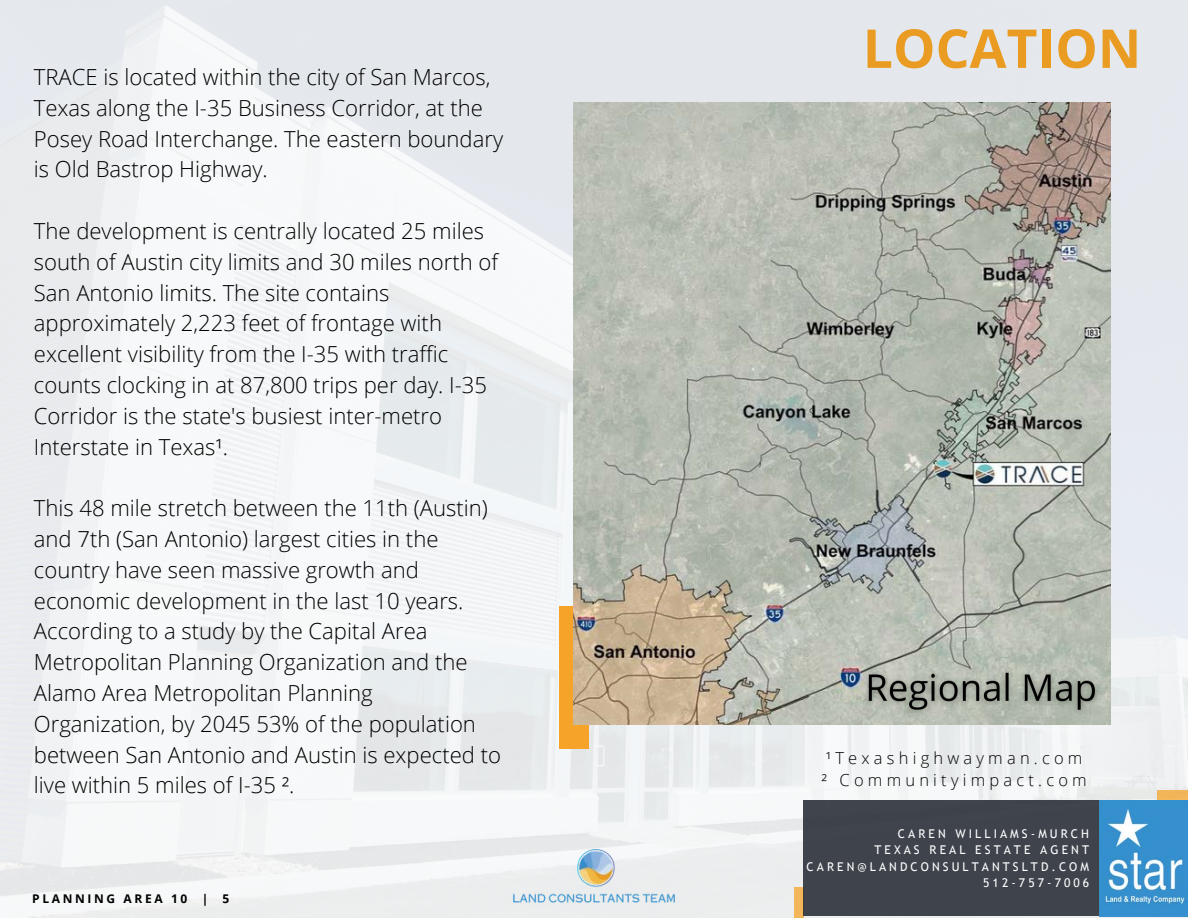
<style>
.page{position:relative;width:1188px;height:918px;background:#fff}
.page>*{position:absolute;margin:0;border:0;box-sizing:border-box;transform-origin:0 0}
.t1{font:700 53.55px "Open Sans";color:#ea9c22}
.t2{font:300 22.05px/30.8px "Open Sans";color:#000}
.t3{font:300 16.5px/22.5px "Open Sans";letter-spacing:.255em;color:#000}
.t4{font:12px "Trebuchet MS";letter-spacing:.255em;color:#fff}
.t5{font:700 12px "Open Sans";letter-spacing:.22em;color:#000}
</style>
<div class="page">
<img style="left:0;top:0;width:1188px;height:918px">
<div style="left:559px;top:606px;width:29px;height:142px;background:#f6a429"></div>
<img style="left:574px;top:103px;width:536px;height:622px">
<img style="left:493px;top:836px;width:202px;height:82px">
<div style="left:794px;top:887px;width:10px;height:31px;background:#f3b65a"></div>
<div style="left:804px;top:800px;width:373px;height:116px;background:#3f434c"></div>
<img style="left:1099px;top:800px;width:89px;height:116px">
<div style="left:1157px;top:790px;width:31px;height:9px;background:#f2b558"></div>
<img style="left:860px;top:661px;width:244px;height:59px">
<p class="t2" style="left:34px;top:61px;width:458px">TRACE is located within the city of San Marcos,</p>
<p class="t2" style="left:34px;top:92px;width:471px">Texas along the I-35 Business Corridor, at the<br>Posey Road Interchange. The eastern boundary is Old Bastrop Highway.</p>
<p class="t2" style="left:34px;top:215px;width:466px">The development is centrally located 25 miles south of Austin city limits and 30 miles north of San Antonio limits. The site contains approximately 2,223 feet of frontage with excellent visibility from the I-35 with traffic counts clocking in at 87,800 trips per day. I-35<br>Corridor is the state's busiest inter-metro Interstate in Texas¹.</p>
<p class="t2" style="left:34px;top:492px;width:469px">This 48 mile stretch between the 11th (Austin) and 7th (San Antonio) largest cities in the country have seen massive growth and economic development in the last 10 years.<br>According to a study by the Capital Area Metropolitan Planning Organization and the Alamo Area Metropolitan Planning Organization, by 2045 53% of the population between San Antonio and Austin is expected to live within 5 miles of I-35 ².</p>
<p class="t5" style="left:32px;top:890px;width:199px">PLANNING AREA 10 | 5</p>
<h4 class="t1" style="left:863px;top:11px;width:280px">LOCATION</h4>
<p class="t3" style="left:821px;top:746px;width:267px">¹Texashighwayman.com<br>² Communityimpact.com</p>
<h1 class="t4" style="left:898px;top:826px;width:193px">CAREN WILLIAMS-MURCH</h1>
<h3 class="t4" style="left:874px;top:843px;width:216px">TEXAS REAL ESTATE AGENT</h3>
<h3 class="t4" style="left:807px;top:859px;width:284px">CAREN@LANDCONSULTANTSLTD.COM</h3>
<h3 class="t4" style="left:983px;top:876px;width:108px">512-757-7006</h3>
</div>
